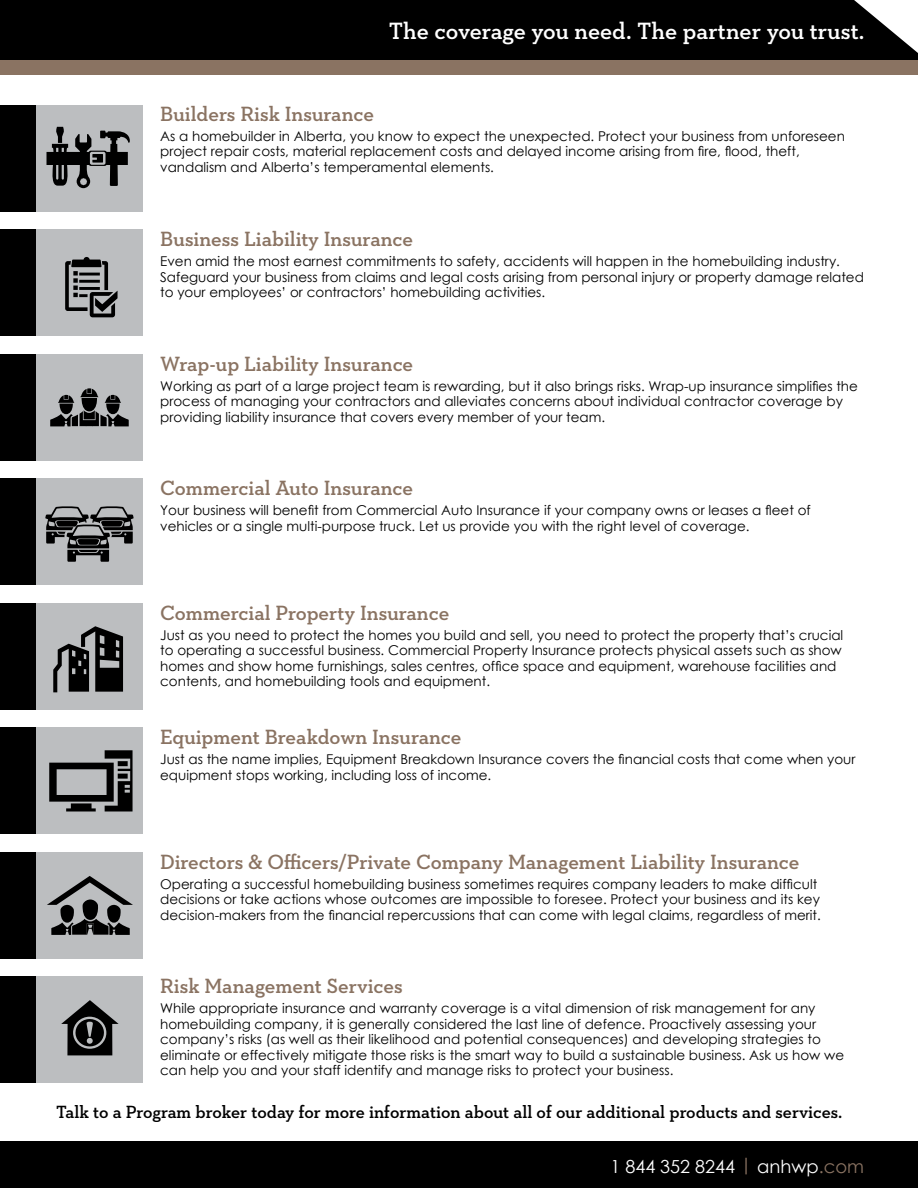
<style>
.page{position:relative;width:918px;height:1188px;background:#fff}
.page>*{position:absolute;margin:0;border:0;box-sizing:border-box;transform-origin:0 0}
.t1{font:600 24px "Neutraface Slab Text";color:#fff}
.t2{font:600 21px "Neutraface Slab Text";color:#8a7362}
.t3{font:600 18px "Neutraface Slab Text";color:#000}
.t4{font:18px "Century Gothic";color:#fff}
.t5{font:13.5px/15.5px "Century Gothic";color:#000}
.s1{color:#8a7362}
</style>
<div class="page">
<div style="left:0;top:59px;width:918px;height:16px;background:#8a7362"></div>
<div style="left:0;top:1142px;width:918px;height:46px;background:#000"></div>
<div style="left:36px;top:105px;width:107px;height:107px;background:#bcbec0"></div>
<div style="left:0;top:105px;width:36px;height:107px;background:#000"></div>
<div style="left:36px;top:230px;width:107px;height:106px;background:#bcbec0"></div>
<div style="left:0;top:230px;width:36px;height:106px;background:#000"></div>
<div style="left:36px;top:354px;width:107px;height:107px;background:#bcbec0"></div>
<div style="left:0;top:354px;width:36px;height:107px;background:#000"></div>
<div style="left:36px;top:479px;width:107px;height:106px;background:#bcbec0"></div>
<div style="left:0;top:479px;width:36px;height:106px;background:#000"></div>
<div style="left:36px;top:603px;width:107px;height:107px;background:#bcbec0"></div>
<div style="left:0;top:603px;width:36px;height:107px;background:#000"></div>
<div style="left:36px;top:728px;width:107px;height:106px;background:#bcbec0"></div>
<div style="left:0;top:728px;width:36px;height:106px;background:#000"></div>
<div style="left:36px;top:852px;width:107px;height:107px;background:#bcbec0"></div>
<div style="left:0;top:852px;width:36px;height:107px;background:#000"></div>
<div style="left:36px;top:977px;width:107px;height:106px;background:#bcbec0"></div>
<div style="left:0;top:977px;width:36px;height:106px;background:#000"></div>
<svg style="left:65px;top:257px;width:53px;height:60px"></svg>
<svg style="left:53px;top:626px;width:70px;height:66px"></svg>
<svg style="left:61px;top:1000px;width:58px;height:55px"></svg>
<svg style="left:45px;top:506px;width:89px;height:56px"></svg>
<svg style="left:47px;top:876px;width:86px;height:59px"></svg>
<svg style="left:50px;top:388px;width:79px;height:38px"></svg>
<svg style="left:47px;top:127px;width:83px;height:61px"></svg>
<div style="left:0;top:0;width:918px;height:59px;background:#000"></div>
<svg style="left:854px;top:0;width:64px;height:53px"></svg>
<svg style="left:49px;top:750px;width:84px;height:61px"></svg>
<h1 class="t1" style="left:389px;top:16px;width:477px">The coverage you need. The partner you trust.</h1>
<h2 class="t2" style="left:160px;top:101px;width:215px">Builders Risk Insurance</h2>
<p class="t5" style="left:160px;top:128px;width:686px">As a homebuilder in Alberta, you know to expect the unexpected. Protect your business from unforeseen project repair costs, material replacement costs and delayed income arising from fire, flood, theft, vandalism and Alberta’s temperamental elements.</p>
<h2 class="t2" style="left:160px;top:226px;width:254px">Business Liability Insurance</h2>
<p class="t5" style="left:160px;top:253px;width:705px">Even amid the most earnest commitments to safety, accidents will happen in the homebuilding industry.<br>Safeguard your business from claims and legal costs arising from personal injury or property damage related to your employees’ or contractors’ homebuilding activities.</p>
<h2 class="t2" style="left:160px;top:350px;width:255px">Wrap-up Liability Insurance</h2>
<p class="t5" style="left:160px;top:378px;width:699px">Working as part of a large project team is rewarding, but it also brings risks. Wrap-up insurance simplifies the process of managing your contractors and alleviates concerns about individual contractor coverage by providing liability insurance that covers every member of your team.</p>
<h2 class="t2" style="left:160px;top:475px;width:255px">Commercial Auto Insurance</h2>
<p class="t5" style="left:160px;top:502px;width:652px">Your business will benefit from Commercial Auto Insurance if your company owns or leases a fleet of vehicles or a single multi-purpose truck. Let us provide you with the right level of coverage.</p>
<h2 class="t2" style="left:160px;top:599px;width:291px">Commercial Property Insurance</h2>
<p class="t5" style="left:160px;top:627px;width:685px">Just as you need to protect the homes you build and sell, you need to protect the property that’s crucial to operating a successful business. Commercial Property Insurance protects physical assets such as show homes and show home furnishings, sales centres, office space and equipment, warehouse facilities and contents, and homebuilding tools and equipment.</p>
<h2 class="t2" style="left:160px;top:724px;width:303px">Equipment Breakdown Insurance</h2>
<p class="t5" style="left:160px;top:751px;width:697px">Just as the name implies, Equipment Breakdown Insurance covers the financial costs that come when your equipment stops working, including loss of income.</p>
<h2 class="t2" style="left:160px;top:848px;width:641px">Directors &amp; Officers/Private Company Management Liability Insurance</h2>
<p class="t5" style="left:160px;top:876px;width:662px">Operating a successful homebuilding business sometimes requires company leaders to make difficult decisions or take actions whose outcomes are impossible to foresee. Protect your business and its key decision-makers from the financial repercussions that can come with legal claims, regardless of merit.</p>
<h2 class="t2" style="left:160px;top:973px;width:244px">Risk Management Services</h2>
<p class="t5" style="left:160px;top:1000px;width:686px">While appropriate insurance and warranty coverage is a vital dimension of risk management for any homebuilding company, it is generally considered the last line of defence. Proactively assessing your company’s risks (as well as their likelihood and potential consequences) and developing strategies to eliminate or effectively mitigate those risks is the smart way to build a sustainable business. Ask us how we can help you and your staff identify and manage risks to protect your business.</p>
<h3 class="t3" style="left:56px;top:1101px;width:788px">Talk to a Program broker today for more information about all of our additional products and services.</h3>
<h3 class="t4" style="left:610px;top:1154px;width:255px">1 844 352 8244 <span class="s1">|</span> anhwp<span class="s1">.com</span></h3>
</div>
